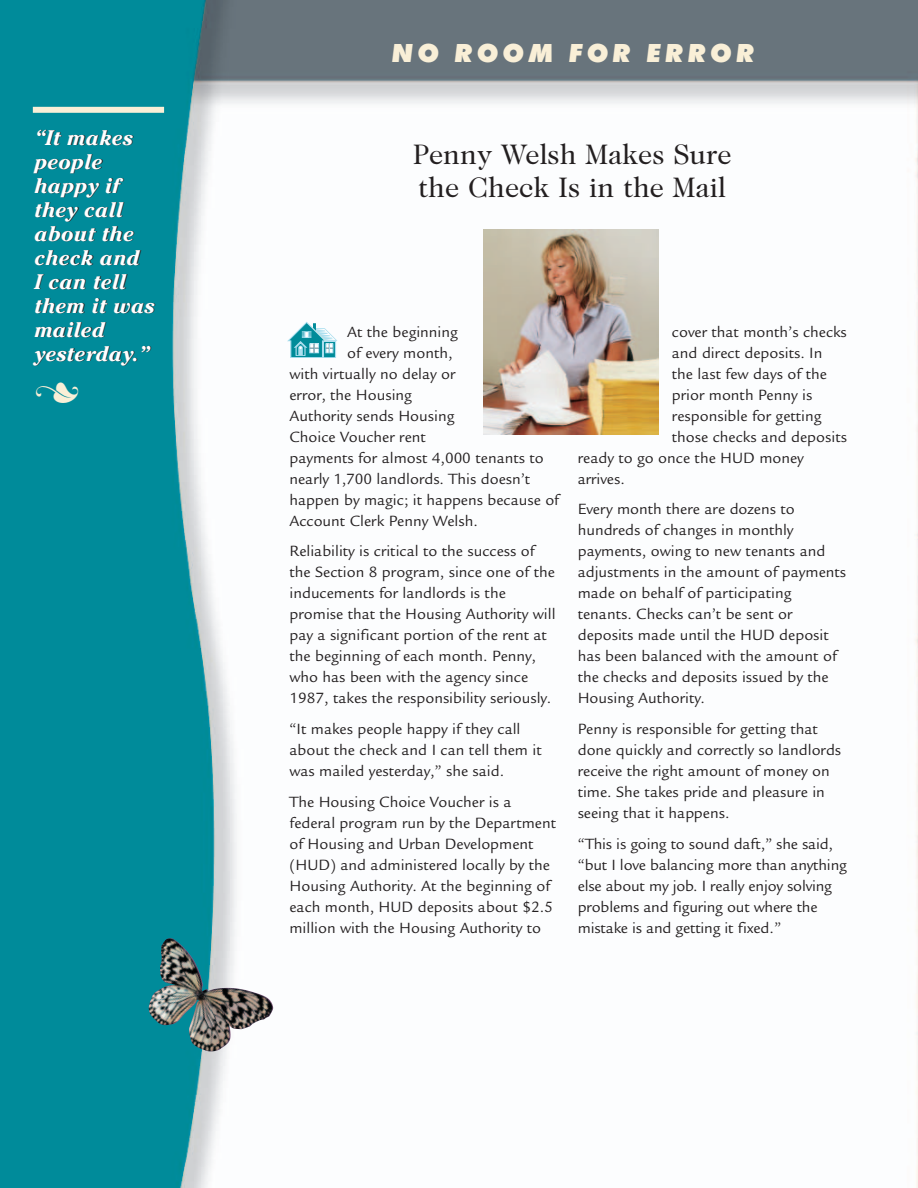
<style>
.page{position:relative;width:918px;height:1188px;background:#fff}
.page>*{position:absolute;margin:0;border:0;box-sizing:border-box;transform-origin:0 0}
.t1{font:39px "Type Embellishments One Plain";color:#f9efd7;scale:.9 1}
.t2{font:28.5px/33px "Caslon Two Twenty Four";color:#231f20}
.t3{font:italic 800 27px "Futura T";letter-spacing:.14em;color:#f9efd7}
.t4{font:italic 700 21px/24px "Cheltenham";letter-spacing:.005em;color:#fff}
.t5{font:16.2px/21px "Legacy Sans";color:#231f20}
</style>
<div class="page">
<img style="left:0;top:0;width:918px;height:1188px">
<img style="left:484px;top:230px;width:174px;height:204px">
<div style="left:33px;top:107px;width:131px;height:6px;background:#f9efd7"></div>
<svg style="left:286px;top:321px;width:51px;height:37px"></svg>
<img style="left:149px;top:938px;width:124px;height:113px">
<p class="t4" style="left:34px;top:127px;width:122px">“It makes people happy if they call about the check and<br>I can tell them it was mailed yesterday.”</p>
<h1 class="t1" style="left:34px;top:378px;width:52px">n</h1>
<h3 class="t3" style="left:391px;top:37px;width:365px">NO ROOM FOR ERROR</h3>
<h2 class="t2" style="left:413px;top:140px;width:321px">Penny Welsh Makes Sure the Check Is in the Mail</h2>
<p class="t5" style="left:347px;top:323px;width:112px">At the beginning</p>
<p class="t5" style="left:347px;top:344px;width:107px">of every month,</p>
<p class="t5" style="left:289px;top:365px;width:167px">with virtually no delay or</p>
<p class="t5" style="left:289px;top:386px;width:124px">error, the Housing</p>
<p class="t5" style="left:289px;top:407px;width:166px">Authority sends Housing</p>
<p class="t5" style="left:289px;top:428px;width:138px">Choice Voucher rent</p>
<p class="t5" style="left:289px;top:449px;width:256px">payments for almost 4,000 tenants to</p>
<p class="t5" style="left:289px;top:470px;width:242px">nearly 1,700 landlords. This doesn’t</p>
<p class="t5" style="left:289px;top:491px;width:271px">happen by magic; it happens because of</p>
<p class="t5" style="left:289px;top:512px;width:190px">Account Clerk Penny Welsh.</p>
<p class="t5" style="left:289px;top:542px;width:268px">Reliability is critical to the success of the Section 8 program, since one of the inducements for landlords is the promise that the Housing Authority will pay a significant portion of the rent at the beginning of each month. Penny, who has been with the agency since 1987, takes the responsibility seriously.</p>
<p class="t5" style="left:289px;top:720px;width:254px">“It makes people happy if they call about the check and I can tell them it was mailed yesterday,” she said.</p>
<p class="t5" style="left:289px;top:793px;width:268px">The Housing Choice Voucher is a federal program run by the Department of Housing and Urban Development (HUD) and administered locally by the Housing Authority. At the beginning of each month, HUD deposits about $2.5 million with the Housing Authority to</p>
<p class="t5" style="left:672px;top:323px;width:177px">cover that month’s checks</p>
<p class="t5" style="left:672px;top:344px;width:152px">and direct deposits. In</p>
<p class="t5" style="left:672px;top:365px;width:156px">the last few days of the</p>
<p class="t5" style="left:672px;top:386px;width:142px">prior month Penny is</p>
<p class="t5" style="left:672px;top:407px;width:151px">responsible for getting</p>
<p class="t5" style="left:672px;top:428px;width:177px">those checks and deposits</p>
<p class="t5" style="left:578px;top:449px;width:228px">ready to go once the HUD money</p>
<p class="t5" style="left:578px;top:470px;width:49px">arrives.</p>
<p class="t5" style="left:578px;top:500px;width:270px">Every month there are dozens to hundreds of changes in monthly payments, owing to new tenants and adjustments in the amount of payments made on behalf of participating tenants. Checks can’t be sent or deposits made until the HUD deposit has been balanced with the amount of the checks and deposits issued by the<br>Housing Authority.</p>
<p class="t5" style="left:578px;top:720px;width:265px">Penny is responsible for getting that done quickly and correctly so landlords receive the right amount of money on time. She takes pride and pleasure in seeing that it happens.</p>
<p class="t5" style="left:578px;top:835px;width:271px">“This is going to sound daft,” she said, “but I love balancing more than anything else about my job. I really enjoy solving problems and figuring out where the mistake is and getting it fixed.”</p>
</div>
